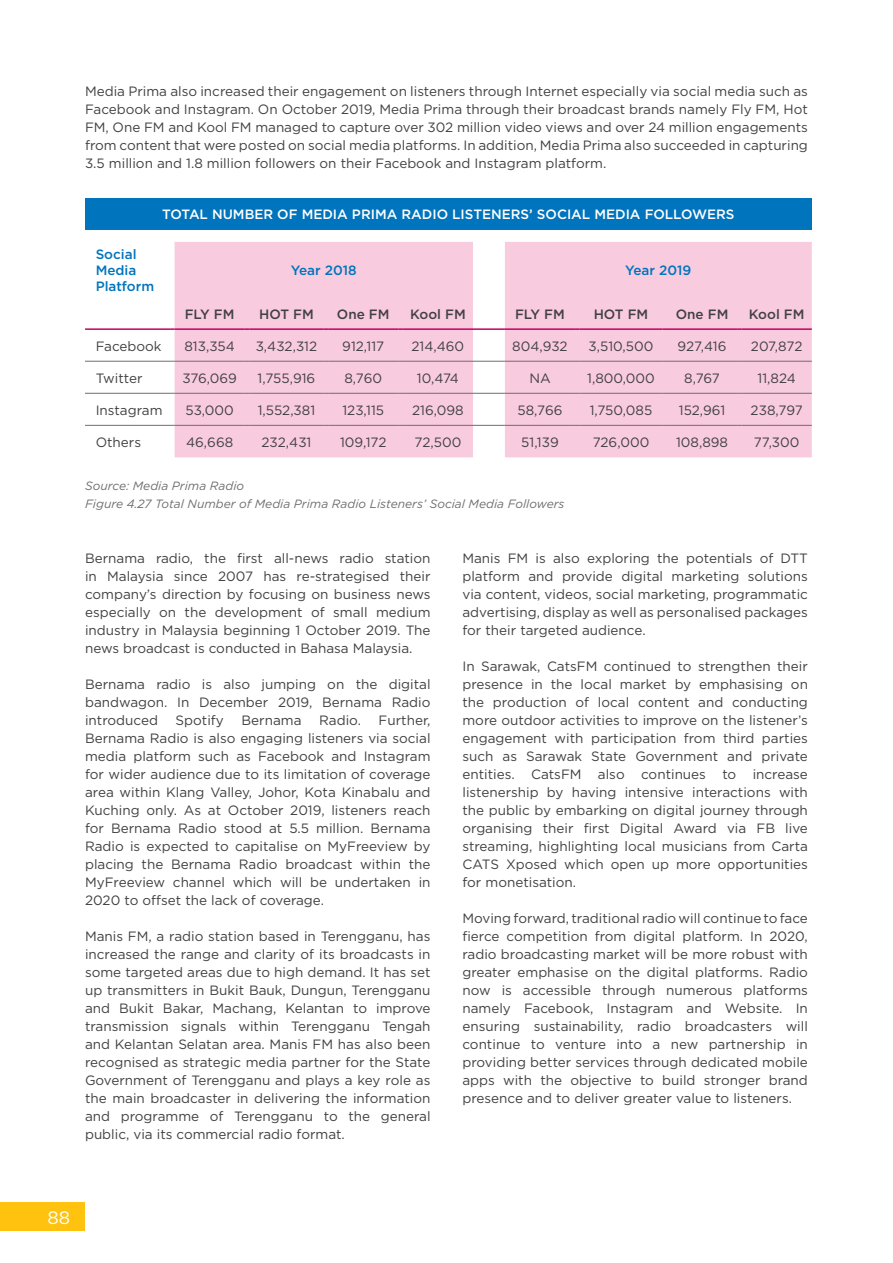
<style>
.page{position:relative;width:893px;height:1263px;background:#fff}
.page>*{position:absolute;margin:0;border:0;box-sizing:border-box;transform-origin:0 0}
.t1{font:18px "Gotham";color:#fff}
.t2{font:13.5px/18px "Gotham";color:#414042;text-align:justify}
.t3{font:500 13.5px "Gotham";color:#fff}
.t4{font:500 13.5px "Gotham";color:#414042}
.t5{font:500 13.5px/16.2px "Gotham";color:#0074bc}
.t6{font:italic 12px/18px "Gotham";color:#6d6e71}
</style>
<div class="page">
<div style="left:85px;top:198px;width:727px;height:32px;background:#0074bc"></div>
<div style="left:175px;top:242px;width:637px;height:215px;background:#f9cbdf"></div>
<hr style="left:85px;top:361px;width:85px;height:1px;background:#6d6e71">
<hr style="left:175px;top:361px;width:70px;height:1px;background:#6d6e71">
<hr style="left:249px;top:361px;width:75px;height:1px;background:#6d6e71">
<hr style="left:328px;top:361px;width:70px;height:1px;background:#6d6e71">
<hr style="left:403px;top:361px;width:70px;height:1px;background:#6d6e71">
<hr style="left:473px;top:361px;width:32px;height:1px;background:#6d6e71">
<hr style="left:505px;top:361px;width:70px;height:1px;background:#6d6e71">
<hr style="left:580px;top:361px;width:82px;height:1px;background:#6d6e71">
<hr style="left:667px;top:361px;width:70px;height:1px;background:#6d6e71">
<hr style="left:742px;top:361px;width:70px;height:1px;background:#6d6e71">
<hr style="left:85px;top:393px;width:85px;height:1px;background:#6d6e71">
<hr style="left:175px;top:393px;width:70px;height:1px;background:#6d6e71">
<hr style="left:249px;top:393px;width:75px;height:1px;background:#6d6e71">
<hr style="left:328px;top:393px;width:70px;height:1px;background:#6d6e71">
<hr style="left:403px;top:393px;width:70px;height:1px;background:#6d6e71">
<hr style="left:473px;top:393px;width:32px;height:1px;background:#6d6e71">
<hr style="left:505px;top:393px;width:70px;height:1px;background:#6d6e71">
<hr style="left:580px;top:393px;width:82px;height:1px;background:#6d6e71">
<hr style="left:667px;top:393px;width:70px;height:1px;background:#6d6e71">
<hr style="left:742px;top:393px;width:70px;height:1px;background:#6d6e71">
<hr style="left:85px;top:425px;width:85px;height:1px;background:#6d6e71">
<hr style="left:175px;top:425px;width:70px;height:1px;background:#6d6e71">
<hr style="left:249px;top:425px;width:75px;height:1px;background:#6d6e71">
<hr style="left:328px;top:425px;width:70px;height:1px;background:#6d6e71">
<hr style="left:403px;top:425px;width:70px;height:1px;background:#6d6e71">
<hr style="left:473px;top:425px;width:32px;height:1px;background:#6d6e71">
<hr style="left:505px;top:425px;width:70px;height:1px;background:#6d6e71">
<hr style="left:580px;top:425px;width:82px;height:1px;background:#6d6e71">
<hr style="left:667px;top:425px;width:70px;height:1px;background:#6d6e71">
<hr style="left:742px;top:425px;width:70px;height:1px;background:#6d6e71">
<hr style="left:85px;top:328px;width:85px;height:2px;background:#c40063">
<hr style="left:175px;top:328px;width:70px;height:2px;background:#c40063">
<hr style="left:249px;top:328px;width:75px;height:2px;background:#c40063">
<hr style="left:328px;top:328px;width:70px;height:2px;background:#c40063">
<hr style="left:403px;top:328px;width:70px;height:2px;background:#c40063">
<hr style="left:473px;top:328px;width:32px;height:2px;background:#c40063">
<hr style="left:505px;top:328px;width:70px;height:2px;background:#c40063">
<hr style="left:580px;top:328px;width:82px;height:2px;background:#c40063">
<hr style="left:667px;top:328px;width:70px;height:2px;background:#c40063">
<hr style="left:742px;top:328px;width:70px;height:2px;background:#c40063">
<hr style="left:892px;top:240px;width:1px;height:474px;background:#fce4ee">
<div style="left:0;top:1203px;width:85px;height:28px;background:#ffc20e"></div>
<p class="t2" style="left:85px;top:82px;width:724px">Media Prima also increased their engagement on listeners through Internet especially via social media such as Facebook and Instagram. On October 2019, Media Prima through their broadcast brands namely Fly FM, Hot FM, One FM and Kool FM managed to capture over 302 million video views and over 24 million engagements from content that were posted on social media platforms. In addition, Media Prima also succeeded in capturing 3.5 million and 1.8 million followers on their Facebook and Instagram platform.</p>
<p class="t3" style="left:162px;top:206px;width:574px">TOTAL NUMBER OF MEDIA PRIMA RADIO LISTENERS’ SOCIAL MEDIA FOLLOWERS</p>
<p class="t5" style="left:96px;top:246px;width:60px">Social<br>Media<br>Platform</p>
<p class="t5" style="left:291px;top:262px;width:67px">Year 2018</p>
<p class="t5" style="left:625px;top:262px;width:68px">Year 2019</p>
<p class="t4" style="left:185px;top:305px;width:51px">FLY FM</p>
<p class="t4" style="left:259px;top:305px;width:56px">HOT FM</p>
<p class="t4" style="left:337px;top:305px;width:54px">One FM</p>
<p class="t4" style="left:410px;top:305px;width:57px">Kool FM</p>
<p class="t4" style="left:515px;top:305px;width:51px">FLY FM</p>
<p class="t4" style="left:594px;top:305px;width:56px">HOT FM</p>
<p class="t4" style="left:676px;top:305px;width:54px">One FM</p>
<p class="t4" style="left:749px;top:305px;width:57px">Kool FM</p>
<p class="t2" style="left:96px;top:336px;width:67px">Facebook</p>
<p class="t2" style="left:184px;top:336px;width:52px">813,354</p>
<p class="t2" style="left:256px;top:336px;width:63px">3,432,312</p>
<p class="t2" style="left:342px;top:336px;width:43px">912,117</p>
<p class="t2" style="left:412px;top:336px;width:54px">214,460</p>
<p class="t2" style="left:512px;top:336px;width:57px">804,932</p>
<p class="t2" style="left:589px;top:336px;width:66px">3,510,500</p>
<p class="t2" style="left:678px;top:336px;width:50px">927,416</p>
<p class="t2" style="left:751px;top:336px;width:53px">207,872</p>
<p class="t2" style="left:96px;top:369px;width:48px">Twitter</p>
<p class="t2" style="left:182px;top:369px;width:56px">376,069</p>
<p class="t2" style="left:258px;top:369px;width:59px">1,755,916</p>
<p class="t2" style="left:344px;top:369px;width:39px">8,760</p>
<p class="t2" style="left:417px;top:369px;width:44px">10,474</p>
<p class="t2" style="left:529px;top:369px;width:23px">NA</p>
<p class="t2" style="left:587px;top:369px;width:69px">1,800,000</p>
<p class="t2" style="left:684px;top:369px;width:37px">8,767</p>
<p class="t2" style="left:758px;top:369px;width:40px">11,824</p>
<p class="t2" style="left:96px;top:401px;width:68px">Instagram</p>
<p class="t2" style="left:185px;top:401px;width:50px">53,000</p>
<p class="t2" style="left:258px;top:401px;width:59px">1,552,381</p>
<p class="t2" style="left:342px;top:401px;width:43px">123,115</p>
<p class="t2" style="left:412px;top:401px;width:53px">216,098</p>
<p class="t2" style="left:517px;top:401px;width:47px">58,766</p>
<p class="t2" style="left:590px;top:401px;width:64px">1,750,085</p>
<p class="t2" style="left:679px;top:401px;width:48px">152,961</p>
<p class="t2" style="left:751px;top:401px;width:54px">238,797</p>
<p class="t2" style="left:96px;top:433px;width:47px">Others</p>
<p class="t2" style="left:186px;top:433px;width:49px">46,668</p>
<p class="t2" style="left:262px;top:433px;width:51px">232,431</p>
<p class="t2" style="left:340px;top:433px;width:48px">109,172</p>
<p class="t2" style="left:415px;top:433px;width:48px">72,500</p>
<p class="t2" style="left:521px;top:433px;width:39px">51,139</p>
<p class="t2" style="left:593px;top:433px;width:58px">726,000</p>
<p class="t2" style="left:676px;top:433px;width:53px">108,898</p>
<p class="t2" style="left:754px;top:433px;width:47px">77,300</p>
<p class="t6" style="left:85px;top:476px;width:481px">Source: Media Prima Radio<br>Figure 4.27 Total Number of Media Prima Radio Listeners’ Social Media Followers</p>
<p class="t2" style="left:85px;top:549px;width:347px">Bernama radio, the first all-news radio station in Malaysia since 2007 has re-strategised their company’s direction by focusing on business news especially on the development of small medium industry in Malaysia beginning 1 October 2019. The news broadcast is conducted in Bahasa Malaysia.</p>
<p class="t2" style="left:85px;top:675px;width:347px">Bernama radio is also jumping on the digital bandwagon. In December 2019, Bernama Radio introduced</p>
<p class="t2" style="left:176px;top:711px;width:50px">Spotify</p>
<p class="t2" style="left:241px;top:711px;width:61px">Bernama</p>
<p class="t2" style="left:319px;top:711px;width:43px">Radio.</p>
<p class="t2" style="left:85px;top:711px;width:347px;text-indent:294px">Further, Bernama Radio is also engaging listeners via social media platform such as Facebook and Instagram for wider audience due to its limitation of coverage area within Klang Valley, Johor, Kota Kinabalu and Kuching only. As at October 2019, listeners reach for Bernama Radio stood at 5.5 million. Bernama Radio is expected to capitalise on MyFreeview by placing the Bernama Radio broadcast within the MyFreeview channel which will be undertaken in 2020 to offset the lack of coverage.</p>
<p class="t2" style="left:85px;top:927px;width:347px">Manis FM, a radio station based in Terengganu, has increased the range and clarity of its broadcasts in some targeted areas due to high demand. It has set up transmitters in Bukit Bauk, Dungun, Terengganu and Bukit Bakar, Machang, Kelantan to improve transmission signals within Terengganu Tengah and Kelantan Selatan area. Manis FM has also been recognised as strategic media partner for the State Government of Terengganu and plays a key role as the main broadcaster in delivering the information and programme of Terengganu to the general public, via its commercial radio format.</p>
<p class="t2" style="left:462px;top:549px;width:347px">Manis FM is also exploring the potentials of DTT platform and provide digital marketing solutions via content, videos, social marketing, programmatic advertising, display as well as personalised packages for their targeted audience.</p>
<p class="t2" style="left:462px;top:657px;width:347px">In Sarawak, CatsFM continued to strengthen their presence in the local market by emphasising on the production of local content and conducting more outdoor activities to improve on the listener’s engagement with participation from third parties such as Sarawak State Government and private entities. CatsFM also continues to increase listenership by having intensive interactions with the public by embarking on digital journey through organising their first Digital Award via FB live streaming, highlighting local musicians from Carta CATS Xposed which open up more opportunities for monetisation.</p>
<p class="t2" style="left:462px;top:909px;width:347px">Moving forward, traditional radio will continue to face fierce competition from digital platform. In 2020, radio broadcasting market will be more robust with greater emphasise on the digital platforms. Radio now is accessible through numerous platforms namely Facebook, Instagram and Website. In ensuring sustainability, radio broadcasters will continue to venture into a new partnership in providing better services through dedicated mobile apps with the objective to build stronger brand presence and to deliver greater value to listeners.</p>
<h1 class="t1" style="left:47px;top:1206px;width:24px">88</h1>
</div>
